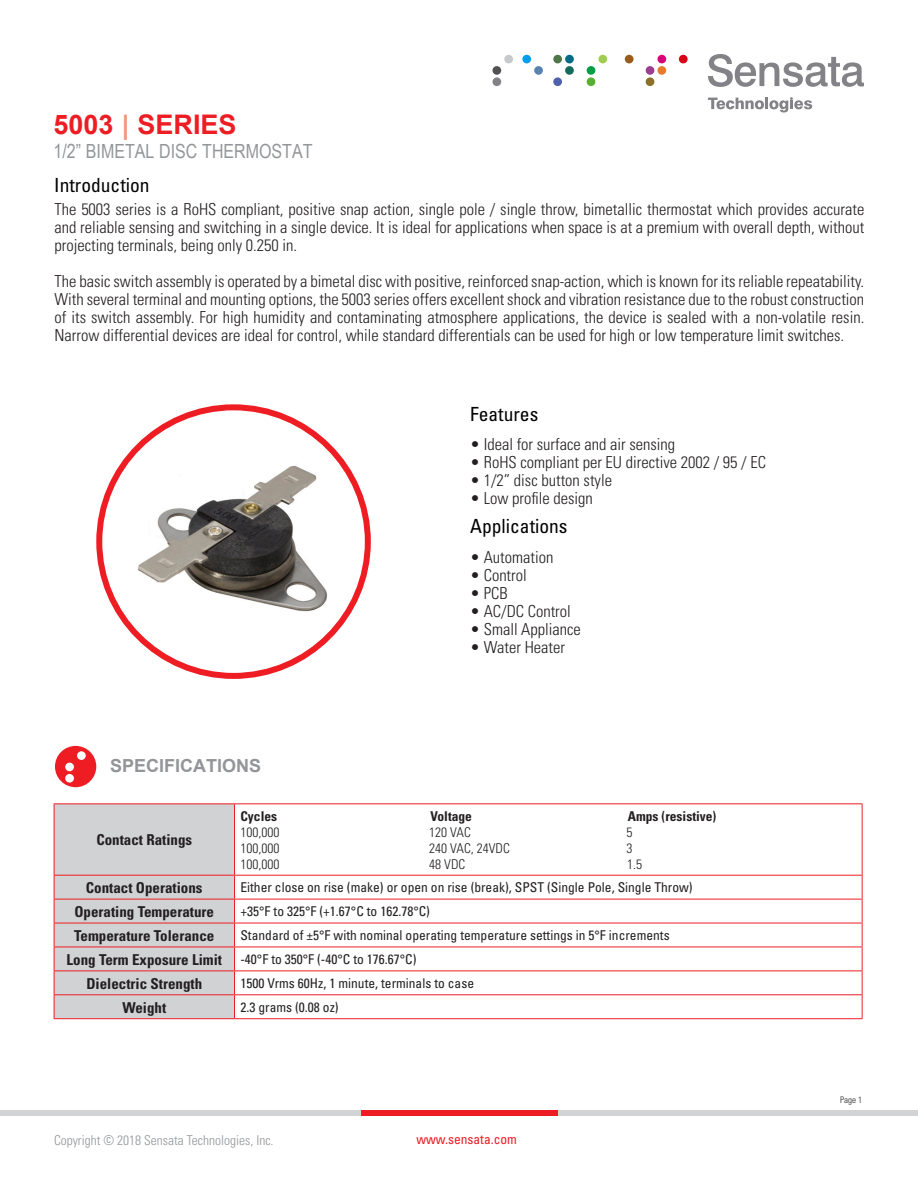
<style>
.page{position:relative;width:918px;height:1188px;background:#fff}
.page>*{position:absolute;margin:0;border:0;box-sizing:border-box;transform-origin:0 0}
.t1{font:700 27px "Arial";color:#ee1d23}
.t2{font:condensed 19.5px "Univers";color:#000}
.t3{font:19.5px "Arial Narrow";color:#939598}
.t4{font:700 18px "Arial";color:#939598}
.t5{font:300 condensed 16.5px/18px "Univers";color:#231f20;text-align:justify}
.t6{font:700 condensed 15px "Univers";color:#231f20}
.t7{font:condensed 13.5px/23.9px "Univers";color:#231f20}
.t8{font:300 condensed 13.5px "Univers";color:#231f20}
.t9{font:300 condensed 13.5px "Univers";color:#939598}
.t10{font:700 condensed 13.5px "Univers";color:#231f20}
.t11{font:condensed 13.5px "Univers";color:#ed1c24}
.t12{font:300 condensed 9px "Univers";color:#231f20}
.s1{color:#f6977a}
.s2{font-weight:700;font-size:15px}
</style>
<div class="page">
<svg style="left:708px;top:54px;width:156px;height:33px"></svg>
<svg style="left:708px;top:97px;width:104px;height:15px"></svg>
<div style="left:492px;top:77px;width:9px;height:9px;background:#828287;border-radius:50%"></div>
<div style="left:522px;top:55px;width:9px;height:8px;background:#009eed;border-radius:50%"></div>
<div style="left:534px;top:66px;width:9px;height:9px;background:#5982b0;border-radius:50%"></div>
<div style="left:553px;top:55px;width:9px;height:8px;background:#4f784a;border-radius:50%"></div>
<div style="left:565px;top:55px;width:9px;height:8px;background:#006b87;border-radius:50%"></div>
<div style="left:565px;top:66px;width:9px;height:9px;background:#146b5c;border-radius:50%"></div>
<div style="left:553px;top:77px;width:9px;height:9px;background:#4f61ad;border-radius:50%"></div>
<div style="left:598px;top:55px;width:9px;height:8px;background:#a1cc52;border-radius:50%"></div>
<div style="left:587px;top:66px;width:8px;height:9px;background:#009e45;border-radius:50%"></div>
<div style="left:587px;top:77px;width:8px;height:9px;background:#59b030;border-radius:50%"></div>
<div style="left:657px;top:55px;width:9px;height:8px;background:#d9007a;border-radius:50%"></div>
<div style="left:646px;top:66px;width:8px;height:9px;background:#9c3d91;border-radius:50%"></div>
<div style="left:657px;top:66px;width:9px;height:9px;background:#e87a2b;border-radius:50%"></div>
<div style="left:646px;top:77px;width:8px;height:9px;background:#8c7029;border-radius:50%"></div>
<div style="left:679px;top:55px;width:9px;height:8px;background:#d90017;border-radius:50%"></div>
<div style="left:504px;top:55px;width:9px;height:8px;background:#c7c9cc;border-radius:50%"></div>
<div style="left:492px;top:66px;width:9px;height:9px;background:#525254;border-radius:50%"></div>
<div style="left:625px;top:55px;width:9px;height:8px;background:#995c1a;border-radius:50%"></div>
<div style="left:0;top:1110px;width:918px;height:6px;background:#d1d3d4"></div>
<div style="left:361px;top:1110px;width:197px;height:6px;background:#ed1c24"></div>
<div style="left:96px;top:404px;width:275px;height:275px;border:6px solid #ee1d23;border-radius:50%"></div>
<div style="left:55px;top:746px;width:41px;height:41px;background:#ee1d23;border-radius:50%"></div>
<div style="left:77px;top:751px;width:9px;height:9px;background:#fff;border-radius:50%"></div>
<div style="left:65px;top:763px;width:9px;height:8px;background:#fff;border-radius:50%"></div>
<div style="left:65px;top:774px;width:9px;height:9px;background:#fff;border-radius:50%"></div>
<img style="left:138px;top:465px;width:190px;height:147px">
<hr style="left:54px;top:803px;width:180px;height:1px;background:#ee1d23">
<hr style="left:234px;top:803px;width:629px;height:1px;background:#ee1d23">
<hr style="left:862px;top:804px;width:1px;height:71px;background:#ee1d23">
<hr style="left:234px;top:875px;width:629px;height:1px;background:#ee1d23">
<hr style="left:234px;top:899px;width:629px;height:1px;background:#ee1d23">
<hr style="left:234px;top:923px;width:629px;height:1px;background:#ee1d23">
<hr style="left:234px;top:947px;width:629px;height:1px;background:#ee1d23">
<hr style="left:234px;top:970px;width:629px;height:1px;background:#ee1d23">
<hr style="left:234px;top:994px;width:629px;height:1px;background:#ee1d23">
<svg style="left:54px;top:804px;width:181px;height:214px;background:#d2cbcd"></svg>
<svg style="left:862px;top:876px;width:1px;height:142px"></svg>
<hr style="left:54px;top:1018px;width:180px;height:1px;background:#ee1d23">
<hr style="left:234px;top:1018px;width:629px;height:1px;background:#ee1d23">
<h1 class="t1" style="left:53px;top:107px;width:185px">5003 <span class="s1">|</span> SERIES</h1>
<p class="t3" style="left:53px;top:137px;width:260px">1/2” BIMETAL DISC THERMOSTAT</p>
<p class="t2" style="left:54px;top:172px;width:97px">Introduction</p>
<p class="t5" style="left:54px;top:200px;width:811px">The 5003 series is a RoHS compliant, positive snap action, single pole / single throw, bimetallic thermostat which provides accurate and reliable sensing and switching in a single device. It is ideal for applications when space is at a premium with overall depth, without projecting terminals, being only 0.250 in.</p>
<p class="t5" style="left:54px;top:272px;width:811px">The basic switch assembly is operated by a bimetal disc with positive, reinforced snap-action, which is known for its reliable repeatability.<br>With several terminal and mounting options, the 5003 series offers excellent shock and vibration resistance due to the robust construction of its switch assembly. For high humidity and contaminating atmosphere applications, the device is sealed with a non-volatile resin.<br>Narrow differential devices are ideal for control, while standard differentials can be used for high or low temperature limit switches.</p>
<p class="t2" style="left:470px;top:401px;width:70px">Features</p>
<p class="t5" style="left:470px;top:435px;width:207px">• Ideal for surface and air sensing</p>
<p class="t5" style="left:470px;top:453px;width:297px">• RoHS compliant per EU directive 2002 / 95 / EC</p>
<p class="t5" style="left:470px;top:471px;width:143px">• 1/2” disc button style</p>
<p class="t5" style="left:470px;top:489px;width:124px">• Low profile design</p>
<p class="t2" style="left:470px;top:514px;width:99px">Applications</p>
<p class="t4" style="left:110px;top:754px;width:153px">SPECIFICATIONS</p>
<p class="t5" style="left:470px;top:548px;width:85px">• Automation</p>
<p class="t5" style="left:470px;top:566px;width:58px">• Control</p>
<p class="t5" style="left:470px;top:584px;width:39px">• PCB</p>
<p class="t5" style="left:470px;top:602px;width:102px">• AC/DC Control</p>
<p class="t5" style="left:470px;top:620px;width:112px">• Small Appliance</p>
<p class="t5" style="left:470px;top:638px;width:96px">• Water Heater</p>
<p class="t6" style="left:96px;top:831px;width:97px">Contact Ratings</p>
<p class="t10" style="left:240px;top:807px;width:38px">Cycles</p>
<p class="t10" style="left:431px;top:807px;width:43px">Voltage</p>
<p class="t10" style="left:628px;top:807px;width:90px">Amps (resistive)</p>
<p class="t8" style="left:240px;top:824px;width:40px">100,000</p>
<p class="t8" style="left:429px;top:824px;width:43px">120 VAC</p>
<p class="t8" style="left:627px;top:824px;width:7px">5</p>
<p class="t8" style="left:240px;top:840px;width:40px">100,000</p>
<p class="t8" style="left:429px;top:840px;width:82px">240 VAC, 24VDC</p>
<p class="t8" style="left:627px;top:840px;width:7px">3</p>
<p class="t8" style="left:240px;top:856px;width:40px">100,000</p>
<p class="t8" style="left:429px;top:856px;width:37px">48 VDC</p>
<p class="t8" style="left:627px;top:856px;width:16px">1.5</p>
<p class="t6" style="left:86px;top:879px;width:118px">Contact Operations</p>
<p class="t7" style="left:240px;top:875px;width:454px">Either close on rise (make) or open on rise (break), SPST (Single Pole, Single Throw)</p>
<p class="t6" style="left:74px;top:902px;width:141px">Operating Temperature</p>
<p class="t7" style="left:240px;top:899px;width:191px">+35°F to 325°F (+1.67°C to 162.78°C)</p>
<p class="t6" style="left:74px;top:926px;width:142px">Temperature Tolerance</p>
<p class="t7" style="left:67px;top:923px;width:605px;text-indent:174px">Standard of ±5°F with nominal operating temperature settings in 5°F increments<br><span class="s2">Long Term Exposure Limit</span> -40°F to 350°F (-40°C to 176.67°C)</p>
<p class="t6" style="left:86px;top:974px;width:117px">Dielectric Strength</p>
<p class="t7" style="left:240px;top:971px;width:235px">1500 Vrms 60Hz, 1 minute, terminals to case</p>
<p class="t6" style="left:122px;top:998px;width:45px">Weight</p>
<p class="t7" style="left:240px;top:995px;width:100px">2.3 grams (0.08 oz)</p>
<p class="t9" style="left:54px;top:1132px;width:221px">Copyright © 2018 Sensata Technologies, Inc.</p>
<p class="t11" style="left:416px;top:1131px;width:102px">www.sensata.com</p>
<p class="t12" style="left:840px;top:1095px;width:23px">Page 1</p>
</div>
